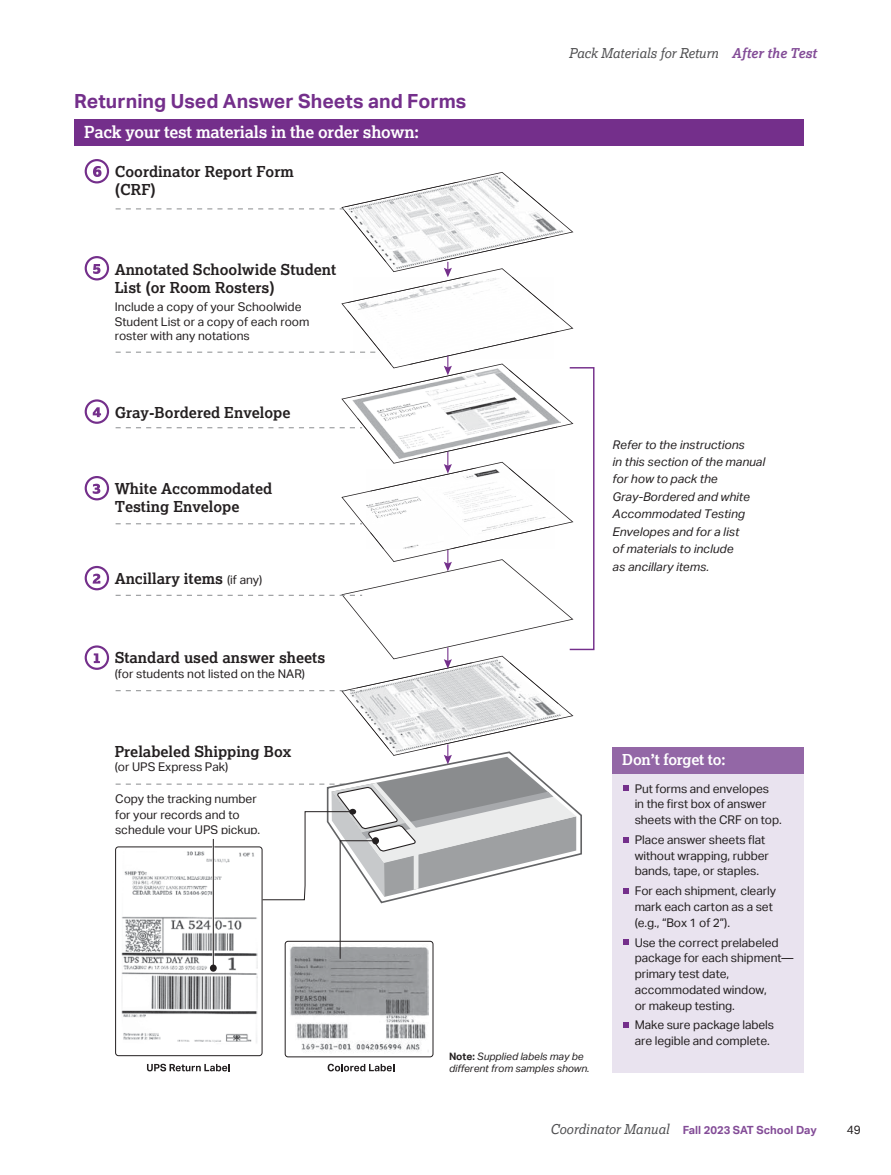
<style>
.page{position:relative;width:891px;height:1175px;background:#fff}
.page>*{position:absolute;margin:0;border:0;box-sizing:border-box;transform-origin:0 0}
.t1{font:700 19.5px "Aktiv Grotesk";letter-spacing:.005em;color:#742f8b}
.t2{font:700 16.5px "Lexia";letter-spacing:-.015em;color:#fff}
.t3{font:700 15px/18px "Lexia";color:#231f20}
.t4{font:700 15px "Lexia";letter-spacing:-.02em;color:#fff}
.t5{font:italic 13.5px "Lexia";color:#4d4d4f}
.t6{font:12px/15.8px "Aktiv Grotesk";letter-spacing:-.005em;color:#231f20}
.t7{font:italic 12px/17.4px "Aktiv Grotesk";color:#231f20}
.t8{font:700 11.25px "Aktiv Grotesk";color:#834c97}
.t9{font:italic 10.2px/12.3px "Aktiv Grotesk";color:#231f20}
.s1{font-family:"Aktiv Grotesk";font-weight:400;font-size:12px}
.s2{font-weight:700;color:#834c97}
.s3{font-weight:700;font-style:normal}
.s4{font-family:"Lexia";font-weight:400;font-style:italic;font-size:13.5px;color:#4d4d4f}
</style>
<div class="page">
<div style="left:74px;top:119px;width:730px;height:27px;background:#742f8b"></div>
<div style="left:613px;top:773px;width:191px;height:300px;background:#e9e3ef"></div>
<div style="left:613px;top:746px;width:191px;height:27px;background:#9367a6"></div>
<svg style="left:93px;top:166px;width:8px;height:11px"></svg>
<svg style="left:93px;top:264px;width:7px;height:10px"></svg>
<svg style="left:93px;top:407px;width:8px;height:10px"></svg>
<svg style="left:93px;top:484px;width:7px;height:10px"></svg>
<svg style="left:93px;top:573px;width:7px;height:10px"></svg>
<svg style="left:94px;top:653px;width:6px;height:10px"></svg>
<svg style="left:147px;top:1063px;width:83px;height:8px"></svg>
<svg style="left:328px;top:1063px;width:66px;height:8px"></svg>
<svg style="left:623px;top:785px;width:6px;height:6px"></svg>
<svg style="left:623px;top:837px;width:6px;height:5px"></svg>
<svg style="left:623px;top:888px;width:6px;height:6px"></svg>
<svg style="left:623px;top:939px;width:6px;height:6px"></svg>
<svg style="left:623px;top:1022px;width:6px;height:5px"></svg>
<div style="left:85px;top:399px;width:24px;height:25px;border:2px solid #742f8b;border-radius:50%"></div>
<div style="left:85px;top:256px;width:24px;height:24px;border:2px solid #742f8b;border-radius:50%"></div>
<div style="left:85px;top:159px;width:24px;height:24px;border:2px solid #742f8b;border-radius:50%"></div>
<div style="left:85px;top:645px;width:24px;height:25px;border:2px solid #742f8b;border-radius:50%"></div>
<div style="left:85px;top:476px;width:24px;height:24px;border:2px solid #742f8b;border-radius:50%"></div>
<div style="left:85px;top:566px;width:24px;height:24px;border:2px solid #742f8b;border-radius:50%"></div>
<svg style="left:116px;top:172px;width:467px;height:884px"></svg>
<div style="left:569px;top:367px;width:26px;height:283px;border:1px solid #742f8b"></div>
<h4 class="t1" style="left:74px;top:90px;width:394px">Returning Used Answer Sheets and Forms</h4>
<p class="t2" style="left:84px;top:122px;width:337px">Pack your test materials in the order shown:</p>
<p class="t3" style="left:115px;top:162px;width:181px">Coordinator Report Form (CRF)</p>
<p class="t3" style="left:115px;top:260px;width:223px">Annotated Schoolwide Student<br>List (or Room Rosters)</p>
<p class="t6" style="left:115px;top:300px;width:196px;line-height:14.4px">Include a copy of your Schoolwide<br>Student List or a copy of each room roster with any notations</p>
<p class="t3" style="left:115px;top:403px;width:177px">Gray-Bordered Envelope</p>
<p class="t3" style="left:115px;top:479px;width:159px">White Accommodated<br>Testing Envelope</p>
<p class="t3" style="left:115px;top:569px;width:149px">Ancillary items <span class="s1">(if any)</span></p>
<p class="t3" style="left:115px;top:648px;width:212px">Standard used answer sheets</p>
<p class="t6" style="left:115px;top:666px;width:192px">(for students not listed on the NAR)</p>
<p class="t3" style="left:115px;top:741px;width:178px">Prelabeled Shipping Box</p>
<p class="t6" style="left:115px;top:759px;width:115px">(or UPS Express Pak)</p>
<p class="t6" style="left:115px;top:791px;width:146px">Copy the tracking number for your records and to schedule your UPS pickup.</p>
<p class="t5" style="left:569px;top:44px;width:249px">Pack Materials for Return <span class="s2">After the Test</span></p>
<p class="t7" style="left:613px;top:435px;width:154px">Refer to the instructions<br>in this section of the manual for how to pack the<br>Gray-Bordered and white<br>Accommodated Testing<br>Envelopes and for a list<br>of materials to include<br>as ancillary items.</p>
<p class="t4" style="left:622px;top:749px;width:105px">Don’t forget to:</p>
<p class="t6" style="left:635px;top:780px;width:149px">Put forms and envelopes<br>in the first box of answer sheets with the CRF on top.</p>
<p class="t6" style="left:635px;top:831px;width:136px">Place answer sheets flat without wrapping, rubber bands, tape, or staples.</p>
<p class="t6" style="left:635px;top:883px;width:143px">For each shipment, clearly mark each carton as a set (e.g., “Box 1 of 2”).</p>
<p class="t6" style="left:635px;top:934px;width:160px">Use the correct prelabeled package for each shipment— primary test date, accommodated window,<br>or makeup testing.</p>
<p class="t6" style="left:635px;top:1017px;width:141px">Make sure package labels are legible and complete.</p>
<p class="t9" style="left:449px;top:1050px;width:142px"><span class="s3">Note:</span> Supplied labels may be different from samples shown.</p>
<p class="t8" style="left:550px;top:1124px;width:268px"><span class="s4">Coordinator Manual</span> Fall 2023 SAT School Day</p>
<p class="t6" style="left:847px;top:1121px;width:16px">49</p>
</div>
